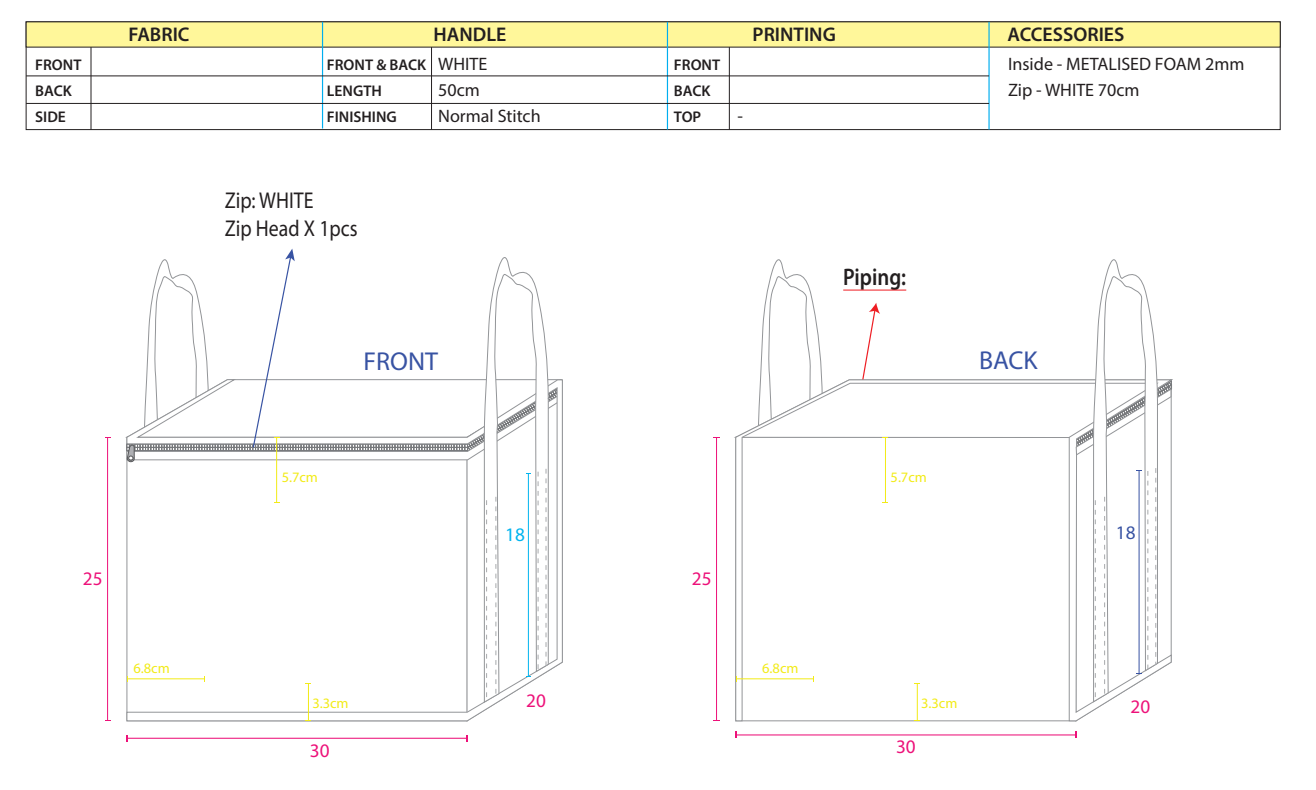
<style>
.page{position:relative;width:1316px;height:790px;background:#fff}
.page>*{position:absolute;margin:0;border:0;box-sizing:border-box;transform-origin:0 0}
.t1{font:25.92px "Myriad Pro";color:#3853a3}
.t2{font:600 24px "Myriad Pro";color:#231f20;scale:.87 1}
.t3{font:22.92px/27.5px "Myriad Pro";color:#231f20;scale:.87 1}
.t4{font:600 19.84px "Myriad Pro";color:#231f20}
.t5{font:19.2px "Myriad Pro";color:#ed1179}
.t6{font:19.2px "Myriad Pro";color:#00b4ef}
.t7{font:19.2px "Myriad Pro";color:#3853a3}
.t8{font:18.04px/26px "Myriad Pro";color:#231f20}
.t9{font:600 15.52px/26px "Myriad Pro";color:#231f20}
.t10{font:14.4px "Myriad Pro";color:#f2eb17}
</style>
<div class="page">
<div style="left:26px;top:21px;width:1254px;height:109px;border:1px solid #231f20"></div>
<div style="left:26px;top:22px;width:1254px;height:25px;background:#fff79a"></div>
<hr style="left:322px;top:22px;width:1px;height:106px;background:#00aeef">
<hr style="left:667px;top:22px;width:1px;height:108px;background:#00aeef">
<hr style="left:91px;top:47px;width:1px;height:83px;background:#231f20">
<hr style="left:431px;top:47px;width:1px;height:83px;background:#231f20">
<hr style="left:988px;top:22px;width:1px;height:108px;background:#00aeef">
<hr style="left:729px;top:47px;width:1px;height:83px;background:#231f20">
<hr style="left:26px;top:76px;width:963px;height:1px;background:#231f20">
<hr style="left:26px;top:103px;width:963px;height:1px;background:#231f20">
<hr style="left:127px;top:738px;width:340px;height:1px;background:#ed1179">
<hr style="left:107px;top:438px;width:1px;height:282px;background:#ed1179">
<hr style="left:736px;top:734px;width:339px;height:1px;background:#ed1179">
<hr style="left:716px;top:438px;width:1px;height:282px;background:#ed1179">
<svg style="left:126px;top:249px;width:437px;height:473px"></svg>
<svg style="left:734px;top:259px;width:439px;height:463px"></svg>
<p class="t9" style="left:35px;top:52px;width:48px">FRONT<br>BACK<br>SIDE</p>
<p class="t4" style="left:129px;top:21px;width:62px">FABRIC</p>
<p class="t4" style="left:433px;top:21px;width:74px">HANDLE</p>
<p class="t9" style="left:327px;top:52px;width:101px">FRONT &amp; BACK<br>LENGTH<br>FINISHING</p>
<p class="t8" style="left:438px;top:51px;width:104px">WHITE<br>50cm<br>Normal Stitch</p>
<p class="t3" style="left:225px;top:186px;width:154px">Zip: WHITE<br>Zip Head X 1pcs</p>
<h1 class="t1" style="left:363px;top:345px;width:76px">FRONT</h1>
<p class="t9" style="left:674px;top:52px;width:48px">FRONT<br>BACK<br>TOP</p>
<p class="t8" style="left:737px;top:103px;width:7px">-</p>
<p class="t4" style="left:752px;top:21px;width:85px">PRINTING</p>
<p class="t4" style="left:1007px;top:21px;width:118px">ACCESSORIES</p>
<p class="t8" style="left:1008px;top:51px;width:238px">Inside - METALISED FOAM 2mm<br>Zip - WHITE 70cm</p>
<h2 class="t2" style="left:843px;top:262px;width:74px">Piping:</h2>
<h1 class="t1" style="left:979px;top:344px;width:60px">BACK</h1>
<p class="t5" style="left:83px;top:566px;width:21px">25</p>
<p class="t10" style="left:133px;top:659px;width:38px">6.8cm</p>
<p class="t10" style="left:282px;top:468px;width:38px">5.7cm</p>
<p class="t10" style="left:312px;top:694px;width:38px">3.3cm</p>
<p class="t5" style="left:310px;top:738px;width:21px">30</p>
<p class="t10" style="left:890px;top:468px;width:38px">5.7cm</p>
<p class="t6" style="left:505px;top:522px;width:21px">18</p>
<p class="t7" style="left:1115px;top:521px;width:21px">18</p>
<p class="t5" style="left:526px;top:689px;width:21px">20</p>
<p class="t5" style="left:692px;top:566px;width:21px">25</p>
<p class="t10" style="left:762px;top:659px;width:38px">6.8cm</p>
<p class="t10" style="left:921px;top:694px;width:38px">3.3cm</p>
<p class="t5" style="left:896px;top:735px;width:21px">30</p>
<p class="t5" style="left:1130px;top:695px;width:21px">20</p>
</div>
